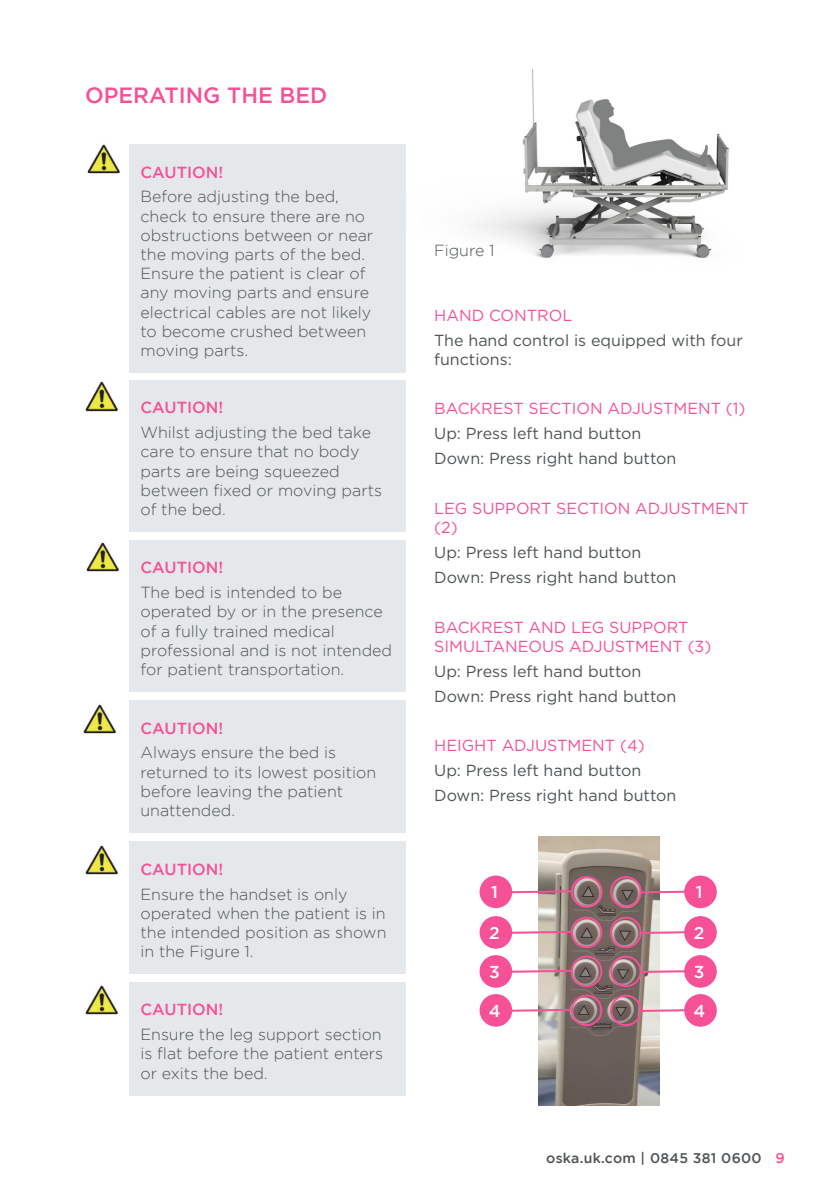
<style>
.page{position:relative;width:840px;height:1191px;background:#fff}
.page>*{position:absolute;margin:0;border:0;box-sizing:border-box;transform-origin:0 0}
.t1{font:500 22px "Gotham";color:#f65096}
.t2{font:500 17.2px "Gotham";color:#fff}
.t3{font:300 16px/19.2px "Gotham";color:#4e5355}
.t4{font:16px/19.2px "Gotham";color:#4e5355}
.t5{font:16px/19.2px "Gotham";color:#f65096}
.t6{font:500 16px "Gotham";color:#f65096}
.t7{font:500 14px "Gotham";letter-spacing:.02em;color:#4e5355}
.s1{color:#f65096}
</style>
<div class="page">
<img style="left:405px;top:69px;width:324px;height:218px">
<img style="left:538px;top:836px;width:121px;height:270px">
<svg style="left:512px;top:968px;width:58px;height:6px"></svg>
<svg style="left:637px;top:968px;width:46px;height:6px"></svg>
<img style="left:88px;top:144px;width:32px;height:30px">
<div style="left:129px;top:144px;width:276px;height:229px;background:#e4e8eb"></div>
<div style="left:129px;top:380px;width:276px;height:152px;background:#e4e8eb"></div>
<div style="left:129px;top:540px;width:276px;height:152px;background:#e4e8eb"></div>
<div style="left:129px;top:700px;width:276px;height:133px;background:#e4e8eb"></div>
<div style="left:129px;top:841px;width:276px;height:133px;background:#e4e8eb"></div>
<div style="left:129px;top:982px;width:276px;height:113px;background:#e4e8eb"></div>
<img style="left:85px;top:381px;width:33px;height:31px">
<img style="left:86px;top:542px;width:33px;height:30px">
<img style="left:84px;top:704px;width:32px;height:30px">
<img style="left:85px;top:845px;width:33px;height:30px">
<img style="left:85px;top:985px;width:33px;height:30px">
<div style="left:479px;top:875px;width:33px;height:33px;background:#f65096;border-radius:50%"></div>
<div style="left:570px;top:876px;width:32px;height:31px;border:2px solid #f65096;border-radius:50%"></div>
<div style="left:609px;top:876px;width:32px;height:31px;border:2px solid #f65096;border-radius:50%"></div>
<div style="left:570px;top:916px;width:32px;height:32px;border:2px solid #f65096;border-radius:50%"></div>
<div style="left:609px;top:916px;width:32px;height:32px;border:2px solid #f65096;border-radius:50%"></div>
<div style="left:479px;top:955px;width:33px;height:32px;background:#f65096;border-radius:50%"></div>
<div style="left:570px;top:955px;width:32px;height:32px;border:2px solid #f65096;border-radius:50%"></div>
<div style="left:609px;top:955px;width:32px;height:32px;border:2px solid #f65096;border-radius:50%"></div>
<div style="left:570px;top:994px;width:32px;height:32px;border:2px solid #f65096;border-radius:50%"></div>
<div style="left:609px;top:994px;width:32px;height:32px;border:2px solid #f65096;border-radius:50%"></div>
<svg style="left:512px;top:889px;width:61px;height:5px"></svg>
<svg style="left:637px;top:889px;width:46px;height:5px"></svg>
<div style="left:683px;top:875px;width:33px;height:33px;background:#f65096;border-radius:50%"></div>
<div style="left:683px;top:955px;width:33px;height:32px;background:#f65096;border-radius:50%"></div>
<svg style="left:512px;top:929px;width:61px;height:6px"></svg>
<svg style="left:637px;top:929px;width:46px;height:6px"></svg>
<div style="left:479px;top:916px;width:33px;height:32px;background:#f65096;border-radius:50%"></div>
<div style="left:683px;top:916px;width:33px;height:32px;background:#f65096;border-radius:50%"></div>
<svg style="left:512px;top:1007px;width:61px;height:6px"></svg>
<svg style="left:637px;top:1007px;width:46px;height:6px"></svg>
<div style="left:479px;top:994px;width:33px;height:32px;background:#f65096;border-radius:50%"></div>
<div style="left:683px;top:994px;width:33px;height:32px;background:#f65096;border-radius:50%"></div>
<p class="t1" style="left:85px;top:82px;width:244px">OPERATING THE BED</p>
<p class="t6" style="left:140px;top:163px;width:84px">CAUTION!</p>
<p class="t3" style="left:140px;top:187px;width:234px">Before adjusting the bed, check to ensure there are no obstructions between or near the moving parts of the bed.<br>Ensure the patient is clear of any moving parts and ensure electrical cables are not likely to become crushed between moving parts.</p>
<p class="t6" style="left:140px;top:398px;width:84px">CAUTION!</p>
<p class="t3" style="left:140px;top:423px;width:243px">Whilst adjusting the bed take care to ensure that no body parts are being squeezed between fixed or moving parts of the bed.</p>
<p class="t6" style="left:140px;top:558px;width:84px">CAUTION!</p>
<p class="t3" style="left:140px;top:582px;width:253px">The bed is intended to be operated by or in the presence of a fully trained medical professional and is not intended for patient transportation.</p>
<p class="t6" style="left:140px;top:718px;width:84px">CAUTION!</p>
<p class="t3" style="left:140px;top:743px;width:237px">Always ensure the bed is returned to its lowest position before leaving the patient unattended.</p>
<p class="t6" style="left:140px;top:860px;width:84px">CAUTION!</p>
<p class="t3" style="left:140px;top:884px;width:247px">Ensure the handset is only operated when the patient is in the intended position as shown in the Figure 1.</p>
<p class="t6" style="left:140px;top:1000px;width:84px">CAUTION!</p>
<p class="t3" style="left:140px;top:1024px;width:244px;text-align:justify">Ensure the leg support section is flat before the patient enters or exits the bed.</p>
<p class="t3" style="left:434px;top:240px;width:62px">Figure 1</p>
<p class="t5" style="left:434px;top:305px;width:139px">HAND CONTROL</p>
<p class="t4" style="left:434px;top:330px;width:310px">The hand control is equipped with four functions:</p>
<p class="t5" style="left:434px;top:399px;width:313px">BACKREST SECTION ADJUSTMENT (1)</p>
<p class="t4" style="left:434px;top:424px;width:209px">Up: Press left hand button</p>
<p class="t4" style="left:434px;top:449px;width:244px">Down: Press right hand button</p>
<p class="t5" style="left:434px;top:498px;width:316px">LEG SUPPORT SECTION ADJUSTMENT (2)</p>
<p class="t4" style="left:434px;top:542px;width:209px">Up: Press left hand button</p>
<p class="t4" style="left:434px;top:567px;width:244px">Down: Press right hand button</p>
<p class="t5" style="left:434px;top:617px;width:278px">BACKREST AND LEG SUPPORT<br>SIMULTANEOUS ADJUSTMENT (3)</p>
<p class="t4" style="left:434px;top:661px;width:209px">Up: Press left hand button</p>
<p class="t4" style="left:434px;top:686px;width:244px">Down: Press right hand button</p>
<p class="t5" style="left:434px;top:736px;width:212px">HEIGHT ADJUSTMENT (4)</p>
<p class="t4" style="left:434px;top:760px;width:209px">Up: Press left hand button</p>
<p class="t4" style="left:434px;top:785px;width:244px">Down: Press right hand button</p>
<p class="t2" style="left:491px;top:882px;width:8px">1</p>
<p class="t2" style="left:695px;top:882px;width:8px">1</p>
<p class="t2" style="left:489px;top:922px;width:12px">2</p>
<p class="t2" style="left:693px;top:922px;width:12px">2</p>
<p class="t2" style="left:489px;top:961px;width:12px">3</p>
<p class="t2" style="left:693px;top:961px;width:12px">3</p>
<p class="t2" style="left:488px;top:1000px;width:13px">4</p>
<p class="t2" style="left:693px;top:1000px;width:13px">4</p>
<p class="t7" style="left:546px;top:1149px;width:240px">oska.uk.com | 0845 381 0600 <span class="s1">9</span></p>
</div>
